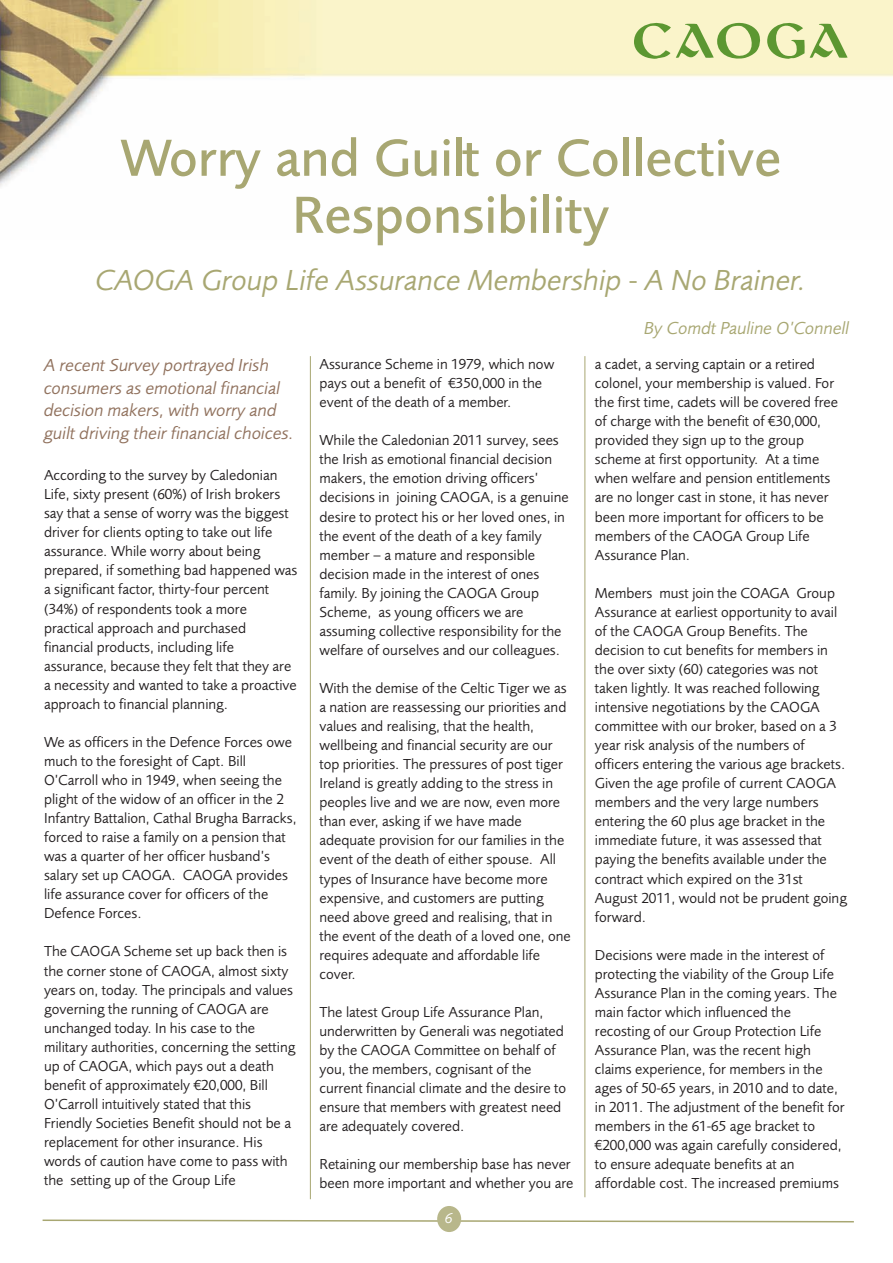
<style>
.page{position:relative;width:893px;height:1263px;background:#fff}
.page>*{position:absolute;margin:0;border:0;box-sizing:border-box;transform-origin:0 0}
.t1{font:500 54px/57px "Foundry Sans";color:#a8a772;text-align:center}
.t2{font:italic 30px "Foundry Sans";color:#a8a772}
.t3{font:italic 18px/22.5px "Foundry Sans";color:#91725e}
.t4{font:italic 18px "Foundry Sans";color:#a8a772}
.t5{font:15px/19px "Foundry Sans";color:#231f20}
.t6{font:italic 15px "Foundry Sans";color:#fff}
</style>
<div class="page">
<img style="left:0;top:0;width:893px;height:187px">
<svg style="left:42px;top:1219px;width:812px;height:4px"></svg>
<div style="left:437px;top:1206px;width:24px;height:26px;background:#b8b78b;border-radius:50%"></div>
<hr style="left:584px;top:356px;width:1px;height:841px;background:#a8a772">
<hr style="left:310px;top:356px;width:1px;height:843px;background:#a8a772">
<svg style="left:634px;top:23px;width:127px;height:36px;background:#c5d597"></svg>
<svg style="left:767px;top:23px;width:81px;height:36px;background:#c3d395"></svg>
<h1 class="t1" style="left:120px;top:134px;width:662px">Worry and Guilt or Collective<br>Responsibility</h1>
<h2 class="t2" style="left:95px;top:268px;width:712px">CAOGA Group Life Assurance Membership - A No Brainer.</h2>
<p class="t4" style="left:644px;top:321px;width:207px">By Comdt Pauline O’Connell</p>
<p class="t3" style="left:44px;top:356px;width:251px">A recent Survey portrayed Irish consumers as emotional financial decision makers, with worry and guilt driving their financial choices.</p>
<p class="t5" style="left:44px;top:467px;width:255px">According to the survey by Caledonian Life, sixty present (60%) of Irish brokers say that a sense of worry was the biggest driver for clients opting to take out life assurance. While worry about being prepared, if something bad happened was a significant factor, thirty-four percent (34%) of respondents took a more practical approach and purchased financial products, including life assurance, because they felt that they are a necessity and wanted to take a proactive approach to financial planning.</p>
<p class="t5" style="left:44px;top:734px;width:254px">We as officers in the Defence Forces owe much to the foresight of Capt. Bill O’Carroll who in 1949, when seeing the plight of the widow of an officer in the 2<br>Infantry Battalion, Cathal Brugha Barracks, forced to raise a family on a pension that was a quarter of her officer husband’s salary set up CAOGA. CAOGA provides life assurance cover for officers of the Defence Forces.</p>
<p class="t5" style="left:44px;top:943px;width:253px">The CAOGA Scheme set up back then is the corner stone of CAOGA, almost sixty years on, today. The principals and values governing the running of CAOGA are unchanged today. In his case to the military authorities, concerning the setting up of CAOGA, which pays out a death benefit of approximately ¤20,000, Bill O’Carroll intuitively stated that this Friendly Societies Benefit should not be a replacement for other insurance. His words of caution have come to pass with the setting up of the Group Life</p>
<p class="t5" style="left:319px;top:356px;width:236px">Assurance Scheme in 1979, which now pays out a benefit of ¤350,000 in the event of the death of a member.</p>
<p class="t5" style="left:319px;top:432px;width:251px">While the Caledonian 2011 survey, sees the Irish as emotional financial decision makers, the emotion driving officers’ decisions in joining CAOGA, is a genuine desire to protect his or her loved ones, in the event of the death of a key family member – a mature and responsible decision made in the interest of ones family. By joining the CAOGA Group Scheme, as young officers we are assuming collective responsibility for the welfare of ourselves and our colleagues.</p>
<p class="t5" style="left:319px;top:680px;width:253px">With the demise of the Celtic Tiger we as a nation are reassessing our priorities and values and realising, that the health, wellbeing and financial security are our top priorities. The pressures of post tiger Ireland is greatly adding to the stress in peoples live and we are now, even more than ever, asking if we have made adequate provision for our families in the event of the death of either spouse. All types of Insurance have become more expensive, and customers are putting need above greed and realising, that in the event of the death of a loved one, one requires adequate and affordable life cover.</p>
<p class="t5" style="left:319px;top:1004px;width:248px">The latest Group Life Assurance Plan, underwritten by Generali was negotiated by the CAOGA Committee on behalf of you, the members, cognisant of the current financial climate and the desire to ensure that members with greatest need are adequately covered.</p>
<p class="t5" style="left:319px;top:1156px;width:256px">Retaining our membership base has never been more important and whether you are</p>
<p class="t6" style="left:445px;top:1212px;width:9px">6</p>
<p class="t5" style="left:595px;top:356px;width:245px">a cadet, a serving captain or a retired colonel, your membership is valued. For the first time, cadets will be covered free of charge with the benefit of ¤30,000, provided they sign up to the group scheme at first opportunity. At a time when welfare and pension entitlements are no longer cast in stone, it has never been more important for officers to be members of the CAOGA Group Life Assurance Plan.</p>
<p class="t5" style="left:595px;top:585px;width:254px">Members must join the COAGA Group Assurance at earliest opportunity to avail of the CAOGA Group Benefits. The decision to cut benefits for members in the over sixty (60) categories was not taken lightly. It was reached following intensive negotiations by the CAOGA committee with our broker, based on a 3 year risk analysis of the numbers of officers entering the various age brackets.<br>Given the age profile of current CAOGA members and the very large numbers entering the 60 plus age bracket in the immediate future, it was assessed that paying the benefits available under the contract which expired on the 31st August 2011, would not be prudent going forward.</p>
<p class="t5" style="left:595px;top:946px;width:251px">Decisions were made in the interest of protecting the viability of the Group Life Assurance Plan in the coming years. The main factor which influenced the recosting of our Group Protection Life Assurance Plan, was the recent high claims experience, for members in the ages of 50-65 years, in 2010 and to date, in 2011. The adjustment of the benefit for members in the 61-65 age bracket to ¤200,000 was again carefully considered, to ensure adequate benefits at an affordable cost. The increased premiums</p>
</div>
